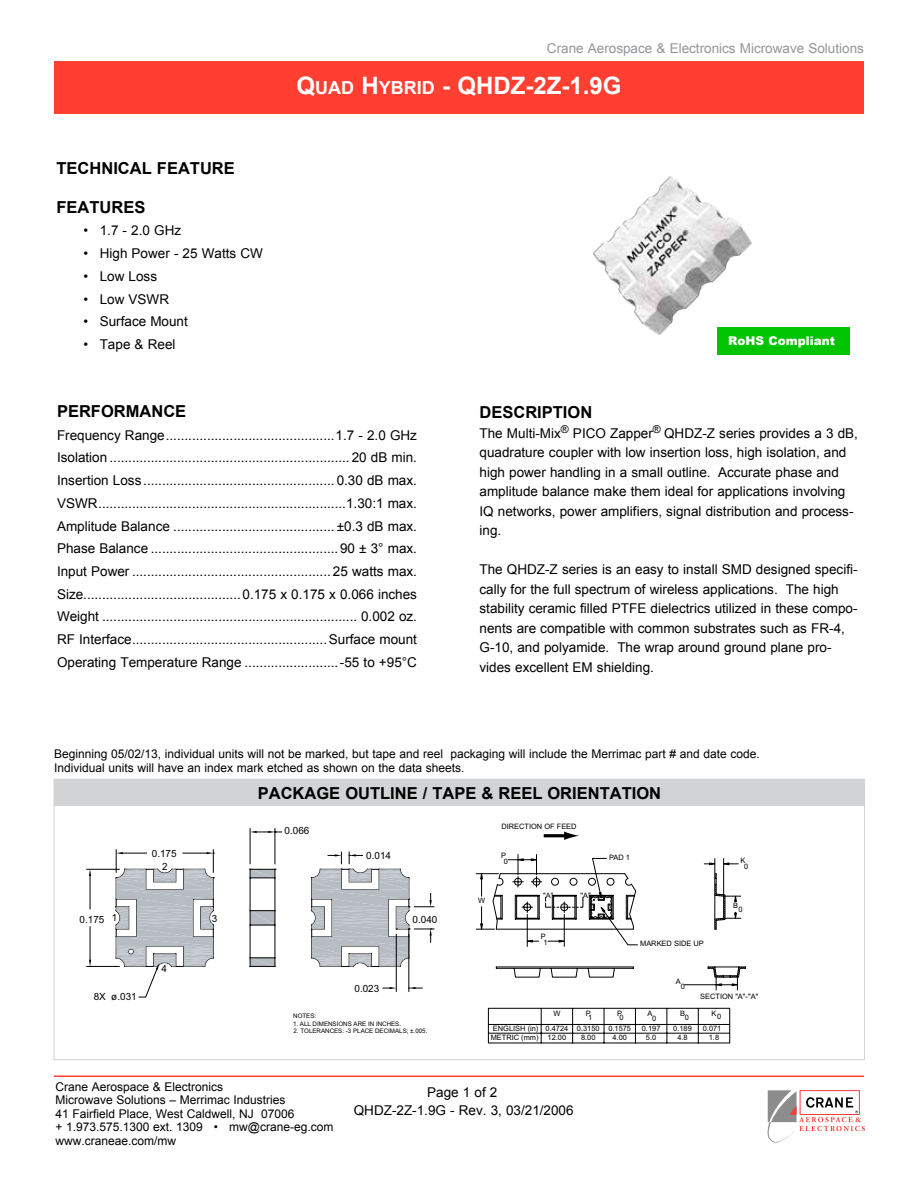
<style>
.page{position:relative;width:918px;height:1188px;background:#fff}
.page>*{position:absolute;margin:0;border:0;box-sizing:border-box;transform-origin:0 0}
.t1{font:700 24px "Arial";color:#fff}
.t2{font:700 16.5px "Arial";color:#000}
.t3{font:13.5px/19.5px "Arial";color:#000}
.t4{font:13.5px "Arial";color:#939598}
.t5{font:12px/13.5px "Arial";color:#000}
.t6{font:900 12px "Arial";color:#fff}
.t7{font:9.9px/13.4px "Arial";color:#000;text-align:center}
.t8{font:7.5px/14.5px "Arial";color:#000;text-align:center}
.t9{font:6.15px "Arial";color:#000}
.s1{font-size:18px}
</style>
<div class="page">
<hr style="left:87px;top:869px;width:32px;height:1px;background:#000">
<hr style="left:87px;top:966px;width:32px;height:1px;background:#000">
<hr style="left:90px;top:876px;width:1px;height:33px;background:#000">
<hr style="left:90px;top:927px;width:1px;height:33px;background:#000">
<svg style="left:89px;top:869px;width:2px;height:7px"></svg>
<svg style="left:89px;top:960px;width:2px;height:6px"></svg>
<hr style="left:250px;top:829px;width:1px;height:35px;background:#000">
<hr style="left:275px;top:829px;width:1px;height:35px;background:#000">
<svg style="left:115px;top:831px;width:319px;height:167px"></svg>
<hr style="left:544px;top:834px;width:23px;height:3px;background:#000">
<svg style="left:564px;top:832px;width:15px;height:8px"></svg>
<svg style="left:476px;top:854px;width:270px;height:189px"></svg>
<img style="left:593px;top:176px;width:159px;height:159px">
<div style="left:54px;top:779px;width:811px;height:27px;background:#d1d3d4"></div>
<div style="left:717px;top:327px;width:133px;height:27px;background:#00c400"></div>
<hr style="left:54px;top:1076px;width:810px;height:1px;background:#ff3f32">
<svg style="left:767px;top:1090px;width:98px;height:53px"></svg>
<div style="left:54px;top:61px;width:810px;height:53px;background:#ff3f32"></div>
<p class="t2" style="left:57px;top:157px;width:180px">TECHNICAL FEATURE</p>
<p class="t2" style="left:57px;top:196px;width:90px">FEATURES</p>
<p class="t3" style="left:84px;top:221px;width:99px">• 1.7 - 2.0 GHz</p>
<p class="t3" style="left:84px;top:244px;width:181px">• High Power - 25 Watts CW</p>
<p class="t3" style="left:84px;top:266px;width:75px">• Low Loss</p>
<p class="t3" style="left:84px;top:289px;width:87px">• Low VSWR</p>
<p class="t3" style="left:84px;top:312px;width:106px">• Surface Mount</p>
<p class="t3" style="left:84px;top:335px;width:93px">• Tape &amp; Reel</p>
<p class="t4" style="left:547px;top:40px;width:318px">Crane Aerospace &amp; Electronics Microwave Solutions</p>
<h1 class="t1" style="left:296px;top:70px;width:327px">Q<span class="s1">UAD</span> H<span class="s1">YBRID</span> - QHDZ-2Z-1.9G</h1>
<p class="t6" style="left:728px;top:332px;width:109px">RoHS Compliant</p>
<p class="t2" style="left:57px;top:400px;width:12px">PER</p>
<p class="t2" style="left:91px;top:400px;width:73px">FORMANCE</p>
<p class="t3" style="left:57px;top:424px;width:362px;line-height:22.8px;text-align:justify">Frequency Range.............................................1.7 - 2.0 GHz Isolation ................................................................ 20 dB min.<br>Insertion Loss ................................................... 0.30 dB max.<br>VSWR..................................................................1.30:1 max.<br>Amplitude Balance ........................................... ±0.3 dB max.<br>Phase Balance ..................................................90 ± 3° max.<br>Input Power ..................................................... 25 watts max.<br>Size..........................................0.175 x 0.175 x 0.066 inches Weight .................................................................... 0.002 oz.<br>RF Interface....................................................Surface mount Operating Temperature Range .........................-55 to +95°C</p>
<p class="t2" style="left:480px;top:402px;width:114px">DESCRIPTION</p>
<p class="t3" style="left:480px;top:424px;width:380px">The Multi-Mix<sup>®</sup> PICO Zapper<sup>®</sup> QHDZ-Z series provides a 3 dB, quadrature coupler with low insertion loss, high isolation, and high power handling in a small outline. Accurate phase and amplitude balance make them ideal for applications involving IQ networks, power amplifiers, signal distribution and process&shy;ing.</p>
<p class="t3" style="left:480px;top:560px;width:380px">The QHDZ-Z series is an easy to install SMD designed specifi&shy;cally for the full spectrum of wireless applications. The high stability ceramic filled PTFE dielectrics utilized in these compo&shy;nents are compatible with common substrates such as FR-4, G-10, and polyamide. The wrap around ground plane pro&shy;vides excellent EM shielding.</p>
<p class="t5" style="left:54px;top:746px;width:707px;line-height:14.4px">Beginning 05/02/13, individual units will not be marked, but tape and reel packaging will include the Merrimac part # and date code.<br>Individual units will have an index mark etched as shown on the data sheets.</p>
<p class="t2" style="left:258px;top:782px;width:99px">PACKAGE OUTLINE</p>
<p class="t2" style="left:423px;top:782px;width:88px">/ TAPE &amp; REEL</p>
<p class="t2" style="left:547px;top:782px;width:12px">ORIENT</p>
<p class="t2" style="left:610px;top:782px;width:23px">ATION</p>
<p class="t7" style="left:152px;top:847px;width:26px">0.175<br>2</p>
<p class="t7" style="left:80px;top:913px;width:39px">0.175 1</p>
<p class="t7" style="left:94px;top:990px;width:45px">8X ø.031</p>
<p class="t7" style="left:162px;top:962px;width:7px">4</p>
<p class="t7" style="left:212px;top:912px;width:7px">3</p>
<p class="t7" style="left:285px;top:824px;width:26px">0.066</p>
<p class="t7" style="left:366px;top:849px;width:26px">0.014</p>
<p class="t7" style="left:413px;top:913px;width:26px">0.040</p>
<p class="t7" style="left:354px;top:982px;width:26px">0.023</p>
<p class="t9" style="left:293px;top:1012px;width:25px">NOTES:</p>
<p class="t9" style="left:293px;top:1020px;width:110px">1. ALL DIMENSIONS ARE IN INCHES.</p>
<p class="t9" style="left:294px;top:1027px;width:135px">2. TOLERANCES: -3 PLACE DECIMALS; ±.005.</p>
<p class="t8" style="left:478px;top:893px;width:9px">W</p>
<p class="t8" style="left:501px;top:820px;width:77px">DIRECTION OF FEED</p>
<p class="t8" style="left:501px;top:849px;width:6px">P</p>
<p class="t8" style="left:504px;top:855px;width:6px">0</p>
<p class="t8" style="left:543px;top:888px;width:12px">"A"</p>
<p class="t8" style="left:581px;top:888px;width:12px">"A"</p>
<p class="t8" style="left:541px;top:933px;width:8px;line-height:6.1px">P<br>1</p>
<p class="t8" style="left:609px;top:851px;width:22px">PAD 1</p>
<p class="t8" style="left:640px;top:937px;width:65px">MARKED SIDE UP</p>
<p class="t8" style="left:741px;top:853px;width:6px">K</p>
<p class="t8" style="left:744px;top:859px;width:6px">0</p>
<p class="t8" style="left:733px;top:899px;width:6px">B</p>
<p class="t8" style="left:739px;top:902px;width:6px">0</p>
<p class="t8" style="left:546px;top:1006px;width:24px">W<br>0.4724</p>
<p class="t8" style="left:548px;top:1031px;width:20px">12.00</p>
<p class="t8" style="left:491px;top:1023px;width:49px;line-height:9.8px;text-align:left">ENGLISH (in)<br>METRIC (mm)</p>
<p class="t8" style="left:608px;top:1005px;width:24px;line-height:15.1px">P<br>0.1575</p>
<p class="t8" style="left:613px;top:1031px;width:16px">4.00</p>
<p class="t8" style="left:577px;top:1006px;width:24px">P<br>0.3150</p>
<p class="t8" style="left:581px;top:1031px;width:16px">8.00</p>
<p class="t8" style="left:588px;top:1010px;width:6px">1</p>
<p class="t8" style="left:620px;top:1010px;width:6px">0</p>
<p class="t8" style="left:642px;top:1006px;width:20px">A<br>0.197</p>
<p class="t8" style="left:646px;top:1031px;width:12px">5.0</p>
<p class="t8" style="left:652px;top:1011px;width:6px">0</p>
<p class="t8" style="left:681px;top:979px;width:6px;line-height:5.2px;text-align:left;text-indent:-5px">A<br>0</p>
<p class="t8" style="left:680px;top:1006px;width:6px">B</p>
<p class="t8" style="left:685px;top:1010px;width:6px">0</p>
<p class="t8" style="left:700px;top:989px;width:60px">SECTION "A"-"A"</p>
<p class="t8" style="left:712px;top:1006px;width:6px">K</p>
<p class="t8" style="left:717px;top:1009px;width:6px">0</p>
<p class="t8" style="left:673px;top:1021px;width:20px">0.189</p>
<p class="t8" style="left:703px;top:1021px;width:20px">0.071</p>
<p class="t8" style="left:677px;top:1031px;width:12px">4.8</p>
<p class="t8" style="left:709px;top:1031px;width:12px">1.8</p>
<p class="t5" style="left:56px;top:1080px;width:279px">Crane Aerospace &amp; Electronics<br>Microwave Solutions – Merrimac Industries<br>41 Fairfield Place, West Caldwell, NJ 07006<br>+ 1.973.575.1300 ext. 1309 • mw@crane-eg.com www.craneae.com/mw</p>
<p class="t3" style="left:427px;top:1083px;width:72px">Page 1 of 2</p>
<p class="t3" style="left:354px;top:1101px;width:221px">QHDZ-2Z-1.9G - Rev. 3, 03/21/2006</p>
</div>
